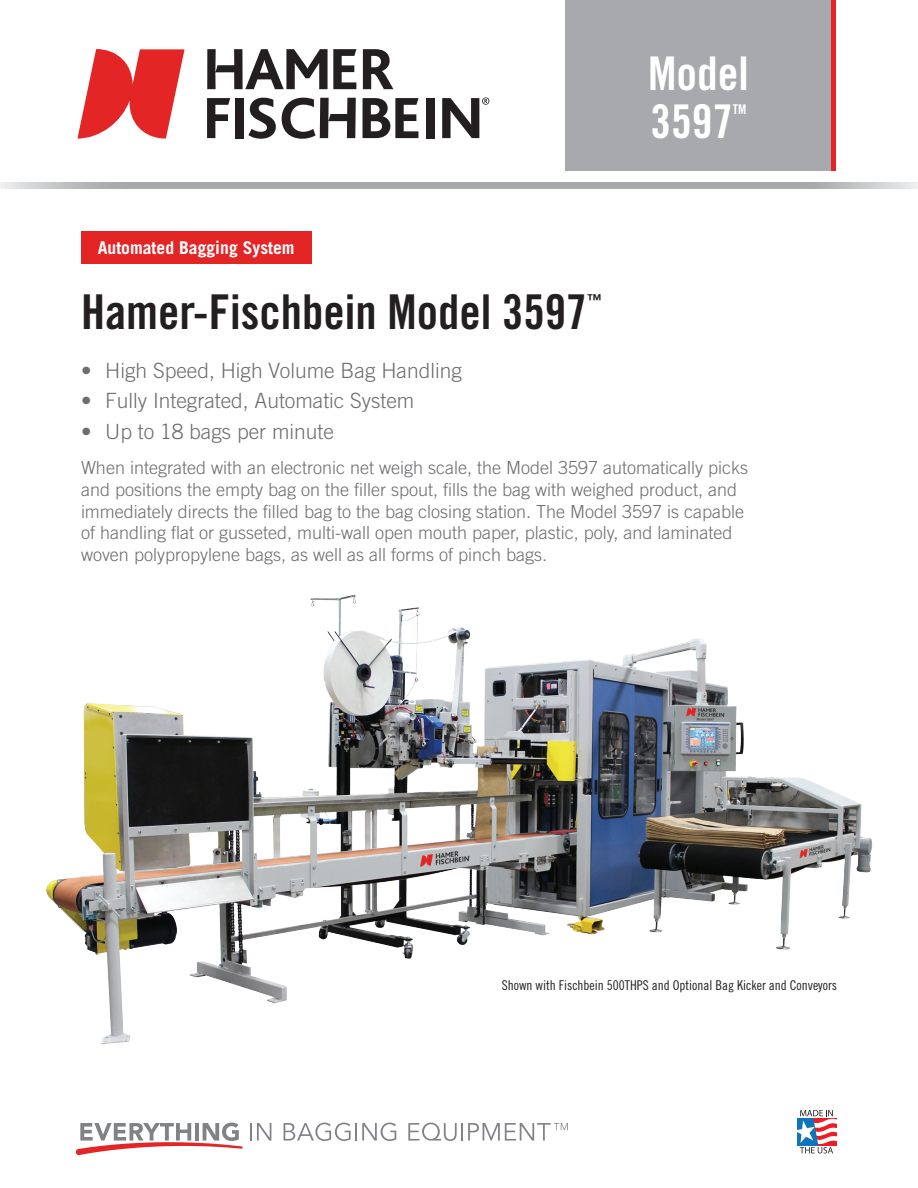
<style>
.page{position:relative;width:918px;height:1188px;background:#fff}
.page>*{position:absolute;margin:0;border:0;box-sizing:border-box;transform-origin:0 0}
.t1{font:48px "Trade Gothic Bold Cond Twenty";color:#231f20}
.t2{font:46.5px/48px "Trade Gothic Bold Cond Twenty";color:#fff}
.t3{font:300 21px "Trade Gothic";color:#6c6d70}
.t4{font:300 18px/21.6px "Trade Gothic";color:#6c6d70}
.t5{font:700 17.7px "Trade Gothic";color:#fff}
.t6{font:15px "Trade Gothic Bold Cond Twenty";color:#231f20}
.t7{font:13.5px "Trade Gothic Cond Eighteen";color:#231f20}
.t8{font:13.5px "Trade Gothic Bold Cond Twenty";color:#fff}
</style>
<div class="page">
<div style="left:573px;top:0;width:263px;height:171px;background:linear-gradient(to bottom,#e32525,#e32525)"></div>
<div style="left:565px;top:0;width:265px;height:171px;background:#a8a9ad"></div>
<svg style="left:0;top:183px;width:918px;height:6px;background:#afb0b4"></svg>
<svg style="left:77px;top:49px;width:108px;height:90px"></svg>
<svg style="left:207px;top:98px;width:23px;height:40px"></svg>
<div style="left:235px;top:98px;width:9px;height:40px;background:#231f20"></div>
<svg style="left:248px;top:98px;width:28px;height:41px"></svg>
<svg style="left:282px;top:98px;width:74px;height:41px"></svg>
<svg style="left:363px;top:98px;width:56px;height:40px"></svg>
<div style="left:426px;top:98px;width:8px;height:40px;background:#231f20"></div>
<svg style="left:442px;top:97px;width:47px;height:41px"></svg>
<svg style="left:207px;top:49px;width:149px;height:40px"></svg>
<svg style="left:363px;top:49px;width:30px;height:40px"></svg>
<svg style="left:250px;top:1123px;width:21px;height:18px"></svg>
<svg style="left:284px;top:1123px;width:112px;height:18px"></svg>
<svg style="left:408px;top:1123px;width:160px;height:18px"></svg>
<svg style="left:76px;top:1123px;width:167px;height:32px"></svg>
<svg style="left:797px;top:1110px;width:39px;height:43px"></svg>
<div style="left:81px;top:231px;width:230px;height:33px;background:#e42526"></div>
<img style="left:46px;top:594px;width:827px;height:451px">
<p class="t5" style="left:98px;top:237px;width:198px">Automated Bagging System</p>
<h1 class="t1" style="left:81px;top:283px;width:508px">Hamer-Fischbein Model 3597</h1>
<p class="t6" style="left:587px;top:291px;width:16px">™</p>
<h2 class="t2" style="left:648px;top:49px;width:102px">Model<br>3597</h2>
<p class="t8" style="left:733px;top:101px;width:15px">TM</p>
<p class="t3" style="left:81px;top:358px;width:382px">• High Speed, High Volume Bag Handling</p>
<p class="t3" style="left:81px;top:389px;width:335px">• Fully Integrated, Automatic System</p>
<p class="t3" style="left:81px;top:419px;width:254px">• Up to 18 bags per minute</p>
<p class="t4" style="left:81px;top:457px;width:669px">When integrated with an electronic net weigh scale, the Model 3597 automatically picks and positions the empty bag on the filler spout, fills the bag with weighed product, and immediately directs the filled bag to the bag closing station. The Model 3597 is capable of handling flat or gusseted, multi-wall open mouth paper, plastic, poly, and laminated woven polypropylene bags, as well as all forms of pinch bags.</p>
<p class="t7" style="left:502px;top:977px;width:337px">Shown with Fischbein 500THPS and Optional Bag Kicker and Conveyors</p>
</div>
